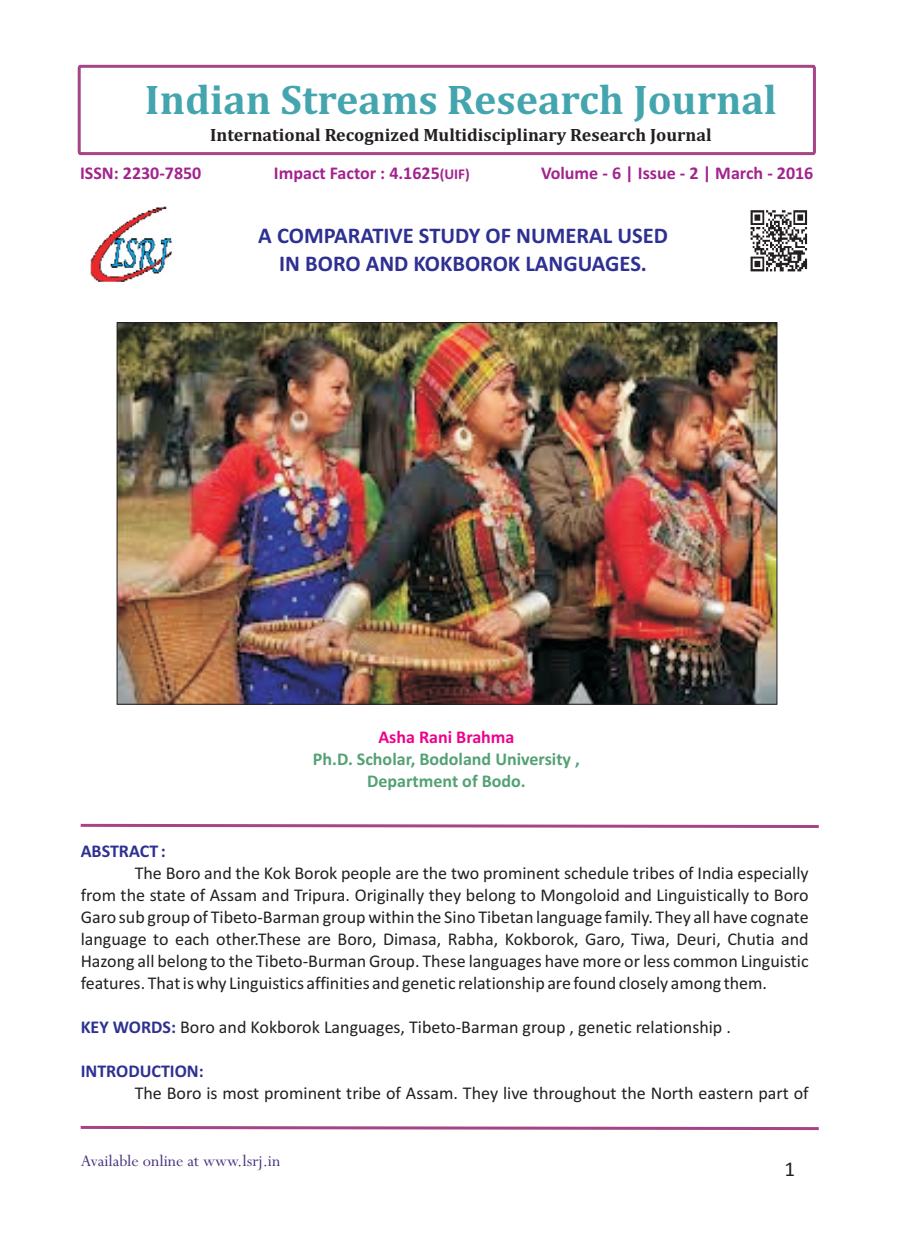
<style>
.page{position:relative;width:898px;height:1242px;background:#fff}
.page>*{position:absolute;margin:0;border:0;box-sizing:border-box;transform-origin:0 0}
.t1{font:700 42px "Cambria";color:#44a5ae}
.t2{font:700 22.5px/27.5px "Calibri";color:#2e3092;text-align:center}
.t3{font:21px "Calibri";color:#231f20}
.t4{font:18px/21.9px "Calibri";color:#231f20;text-align:justify}
.t5{font:700 18px "Calibri";color:#a2238e}
.t6{font:700 18px "Cambria";color:#231f20}
.t7{font:700 18px/21.9px "Calibri";color:#53a174;text-align:center}
.t8{font:18px "Perpetua";color:#49317d}
.t9{font:700 18px "Calibri";color:#2e3092}
.t10{font:700 18px "Calibri";color:#ed028c}
.s1{font-size:15px}
.s2{font-weight:700;color:#2e3092}
</style>
<div class="page">
<img style="left:750px;top:210px;width:58px;height:62px">
<svg style="left:80px;top:1125px;width:739px;height:6px"></svg>
<svg style="left:77px;top:64px;width:739px;height:92px"></svg>
<svg style="left:80px;top:823px;width:739px;height:5px"></svg>
<img style="left:119px;top:324px;width:655px;height:378px">
<img style="left:90px;top:206px;width:82px;height:76px">
<h1 class="t1" style="left:145px;top:82px;width:633px">Indian Streams Research Journal</h1>
<p class="t6" style="left:210px;top:127px;width:502px">International Recognized Multidisciplinary Research Journal</p>
<p class="t5" style="left:80px;top:166px;width:123px">ISSN: 2230-7850</p>
<p class="t5" style="left:274px;top:166px;width:197px">Impact Factor : 4.1625<span class="s1">(UIF)</span></p>
<p class="t5" style="left:541px;top:166px;width:274px">Volume - 6 | Issue - 2 | March - 2016</p>
<p class="t2" style="left:258px;top:224px;width:411px">A COMPARATIVE STUDY OF NUMERAL USED<br>IN BORO AND KOKBOROK LANGUAGES.</p>
<p class="t9" style="left:81px;top:843px;width:87px">ABSTRACT :</p>
<p class="t10" style="left:378px;top:729px;width:138px">Asha Rani Brahma</p>
<p class="t7" style="left:313px;top:749px;width:268px">Ph.D. Scholar, Bodoland University ,<br>Department of Bodo.</p>
<p class="t4" style="left:81px;top:863px;width:729px;text-indent:54px">The Boro and the Kok Borok people are the two prominent schedule tribes of India especially from the state of Assam and Tripura. Originally they belong to Mongoloid and Linguistically to Boro Garo sub group of Tibeto-Barman group within the Sino Tibetan language family. They all have cognate language to each other.These are Boro, Dimasa, Rabha, Kokborok, Garo, Tiwa, Deuri, Chutia and Hazong all belong to the Tibeto-Burman Group. These languages have more or less common Linguistic features. That is why Linguistics affinities and genetic relationship are found closely among them.</p>
<p class="t4" style="left:81px;top:1017px;width:651px"><span class="s2">KEY WORDS:</span> Boro and Kokborok Languages, Tibeto-Barman group , genetic relationship .</p>
<p class="t9" style="left:81px;top:1063px;width:125px">INTRODUCTION:</p>
<p class="t4" style="left:135px;top:1083px;width:675px">The Boro is most prominent tribe of Assam. They live throughout the North eastern part of</p>
<p class="t8" style="left:81px;top:1154px;width:201px">Available online at www.lsrj.in</p>
<p class="t3" style="left:784px;top:1160px;width:12px">1</p>
</div>
